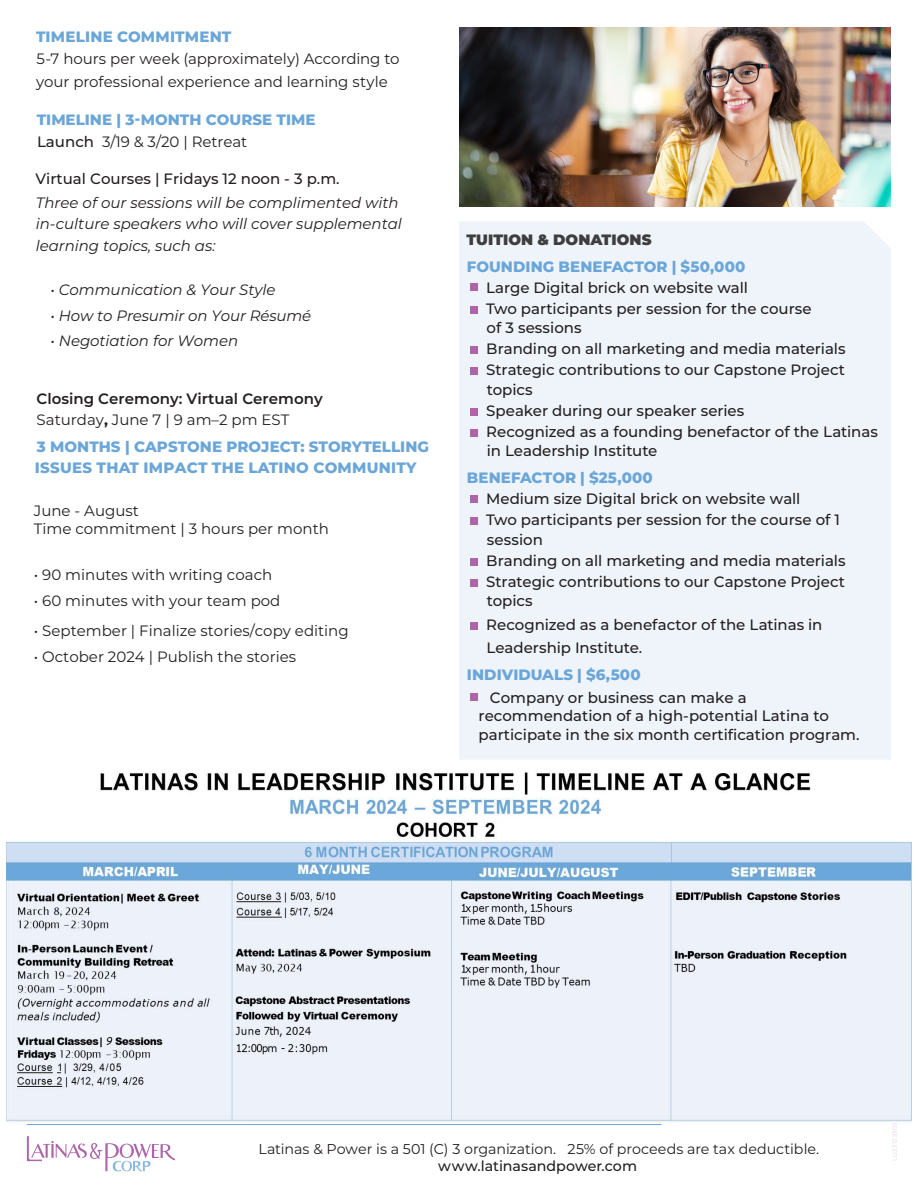
<style>
.page{position:relative;width:918px;height:1188px;background:#fff}
.page>*{position:absolute;margin:0;border:0;box-sizing:border-box;transform-origin:0 0}
.t1{font:500 15px/19.5px "Montserrat";color:#231f20}
.t2{font:15px/22.5px "Montserrat";color:#231f20}
.t3{font:italic 15px/23.9px "Montserrat";letter-spacing:-.005em;color:#231f20}
.t4{font:800 15px/22.5px "Montserrat";color:#6ba6d9}
.t5{font:600 15px/20.5px "Montserrat";color:#231f20}
.t6{font:900 15px "Montserrat";letter-spacing:.005em;color:#3e3e3f}
.t7{font:14.25px/17.1px "Montserrat";letter-spacing:-.005em;color:#231f20;text-align:center}
.t8{font:6px "Montserrat";letter-spacing:.025em;color:#e5d2e6}
.s1{font-weight:800;color:#6ba6d9}
.s2{font-weight:500;color:#231f20}
.s3{font-weight:400;color:#231f20}
.s4{font-weight:500;font-style:normal}
.s5{font-weight:400}
.s6{font-weight:700}
.s7{font-weight:500}
</style>
<div class="page">
<svg style="left:27px;top:1136px;width:148px;height:35px"></svg>
<hr style="left:452px;top:1124px;width:209px;height:1px;background:#6ba6d9">
<hr style="left:27px;top:1124px;width:216px;height:1px;background:#6ba6d9">
<hr style="left:243px;top:1124px;width:209px;height:1px;background:#6ba6d9">
<img style="left:459px;top:27px;width:432px;height:180px">
<div style="left:459px;top:221px;width:432px;height:539px;background:#eef4fa"></div>
<div style="left:471px;top:284px;width:7px;height:7px;background:#ad64a8"></div>
<div style="left:471px;top:306px;width:7px;height:8px;background:#ad64a8"></div>
<div style="left:471px;top:347px;width:7px;height:7px;background:#ad64a8"></div>
<div style="left:471px;top:368px;width:7px;height:7px;background:#ad64a8"></div>
<div style="left:471px;top:408px;width:7px;height:8px;background:#ad64a8"></div>
<div style="left:471px;top:429px;width:7px;height:8px;background:#ad64a8"></div>
<div style="left:471px;top:495px;width:7px;height:8px;background:#ad64a8"></div>
<div style="left:471px;top:518px;width:7px;height:7px;background:#ad64a8"></div>
<div style="left:471px;top:558px;width:7px;height:8px;background:#ad64a8"></div>
<div style="left:471px;top:579px;width:7px;height:8px;background:#ad64a8"></div>
<div style="left:471px;top:623px;width:7px;height:7px;background:#ad64a8"></div>
<div style="left:471px;top:693px;width:7px;height:8px;background:#ad64a8"></div>
<img style="left:6px;top:772px;width:905px;height:350px">
<p class="t2" style="left:36px;top:24px;width:365px"><span class="s1">TIMELINE COMMITMENT<br></span>5-7 hours per week (approximately) According to your professional experience and learning style</p>
<p class="t4" style="left:37px;top:107px;width:280px">TIMELINE | 3-MONTH COURSE TIME<br><span class="s2">Launch</span> <span class="s3">3/19 &amp; 3/20 | Retreat</span></p>
<p class="t3" style="left:36px;top:166px;width:365px"><span class="s4">Virtual Courses | Fridays 12 noon - 3 p.m.<br></span>Three of our sessions will be complimented with</p>
<p class="t3" style="left:36px;top:212px;width:368px;line-height:21.9px">in-culture speakers who will cover supplemental learning topics, such as:</p>
<p class="t3" style="left:51px;top:277px;width:226px">• Communication &amp; Your Style</p>
<p class="t3" style="left:51px;top:303px;width:262px">• How to Presumir on Your Résumé</p>
<p class="t3" style="left:51px;top:328px;width:189px">• Negotiation for Women</p>
<p class="t5" style="left:36px;top:388px;width:288px">Closing Ceremony: Virtual Ceremony<br><span class="s5">Saturday</span><span class="s6">,</span> <span class="s5">June 7 | 9 am–2 pm EST</span></p>
<p class="t4" style="left:35px;top:435px;width:396px;line-height:21.1px">3 MONTHS | CAPSTONE PROJECT: STORYTELLING<br>ISSUES THAT IMPACT THE LATINO COMMUNITY</p>
<p class="t2" style="left:34px;top:501px;width:297px;line-height:18px">June - August<br>Time commitment | 3 hours per month</p>
<p class="t2" style="left:34px;top:563px;width:240px">• 90 minutes with writing coach</p>
<p class="t2" style="left:34px;top:589px;width:248px">• 60 minutes with your team pod</p>
<p class="t2" style="left:34px;top:619px;width:316px">• September | Finalize stories/copy editing</p>
<p class="t2" style="left:34px;top:645px;width:264px">• October 2024 | Publish the stories</p>
<p class="t6" style="left:466px;top:228px;width:187px">TUITION &amp; DONATIONS</p>
<p class="t4" style="left:467px;top:254px;width:280px">FOUNDING BENEFACTOR | $50,000</p>
<p class="t1" style="left:486px;top:277px;width:263px">Large Digital brick on website wall</p>
<p class="t1" style="left:486px;top:298px;width:327px">Two participants per session for the course of 3 sessions</p>
<p class="t1" style="left:486px;top:338px;width:361px">Branding on all marketing and media materials</p>
<p class="t1" style="left:486px;top:359px;width:360px">Strategic contributions to our Capstone Project topics</p>
<p class="t1" style="left:486px;top:400px;width:260px">Speaker during our speaker series</p>
<p class="t1" style="left:486px;top:421px;width:393px">Recognized as a founding benefactor of the Latinas in Leadership Institute</p>
<p class="t4" style="left:467px;top:466px;width:187px">BENEFACTOR | $25,000</p>
<p class="t1" style="left:486px;top:488px;width:316px">Medium size Digital brick on website wall</p>
<p class="t1" style="left:486px;top:509px;width:355px">Two participants per session for the course of 1 session</p>
<p class="t1" style="left:486px;top:550px;width:361px">Branding on all marketing and media materials</p>
<p class="t1" style="left:486px;top:571px;width:360px">Strategic contributions to our Capstone Project topics</p>
<p class="t1" style="left:486px;top:613px;width:338px;line-height:22.5px">Recognized as a benefactor of the Latinas in<br>Leadership Institute.</p>
<p class="t4" style="left:467px;top:662px;width:175px">INDIVIDUALS | $6,500</p>
<p class="t1" style="left:479px;top:689px;width:352px;line-height:17.4px;text-indent:11px">Company or business can make a recommendation of a high-potential Latina to</p>
<p class="t1" style="left:479px;top:724px;width:383px">participate in the six month certification program.</p>
<p class="t7" style="left:258px;top:1140px;width:562px">Latinas &amp; Power is a 501 (C) 3 organization. 25% of proceeds are tax deductible. <span class="s7">www.latinasandpower.com</span></p>
<p class="t8" style="left:891px;top:1161px;width:47px;rotate:-90deg">LLI2312 230918</p>
</div>
